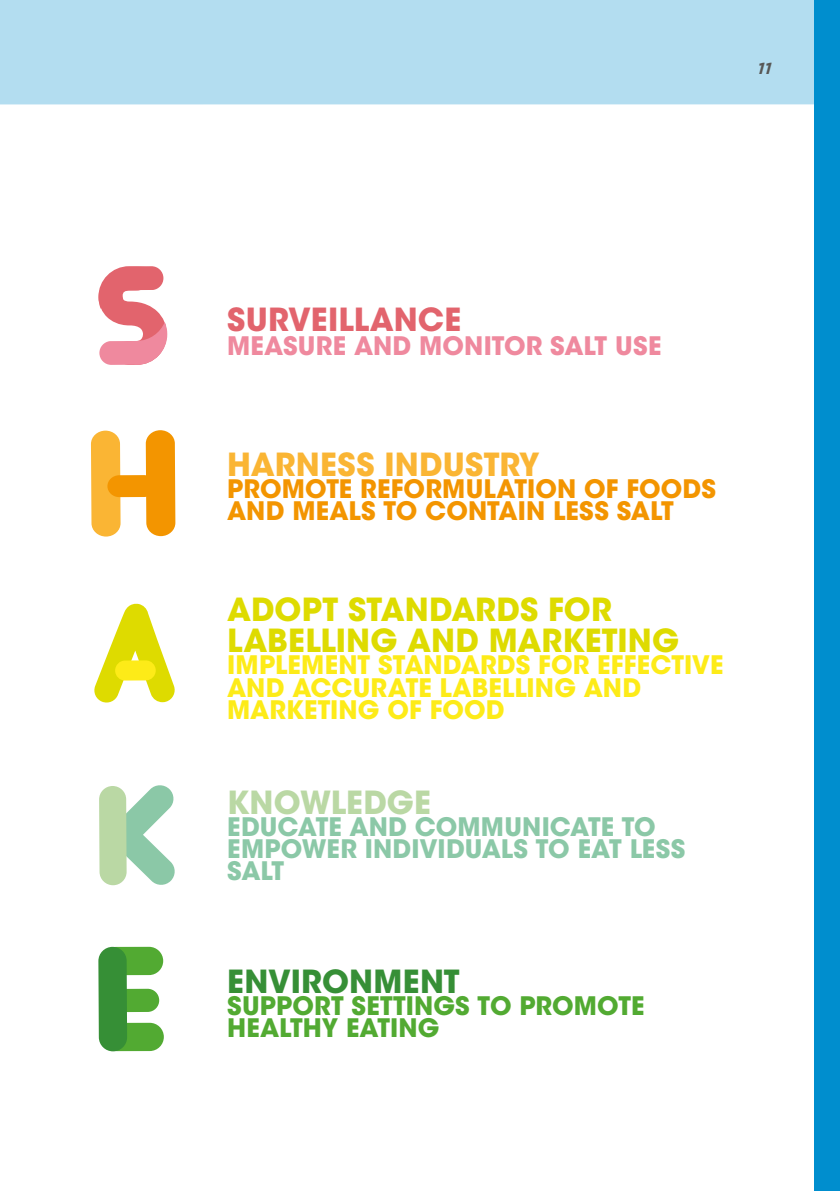
<style>
.page{position:relative;width:840px;height:1191px;background:#fff}
.page>*{position:absolute;margin:0;border:0;box-sizing:border-box;transform-origin:0 0}
.t1{font:700 31.6px/31.6px "ITC Avant Garde Std";letter-spacing:.005em;color:#dedb00}
.t2{font:700 31.6px "ITC Avant Garde Std";letter-spacing:.01em;color:#fab534}
.t3{font:700 31.6px "ITC Avant Garde Std";letter-spacing:.005em;color:#e2646d}
.t4{font:700 31.6px "ITC Avant Garde Std";letter-spacing:.005em;color:#368f36}
.t5{font:700 31.6px "ITC Avant Garde Std";color:#bad8a4}
.t6{font:700 25.4px/22.2px "ITC Avant Garde Std";letter-spacing:.005em;color:#fdeb18}
.t7{font:700 25.4px/22.2px "ITC Avant Garde Std";color:#8bc8a7}
.t8{font:700 25.4px/22.2px "ITC Avant Garde Std";letter-spacing:.005em;color:#f39500}
.t9{font:700 25.4px/22.2px "ITC Avant Garde Std";letter-spacing:.005em;color:#52aa32}
.t10{font:700 25.4px "ITC Avant Garde Std";letter-spacing:.005em;color:#ef899e}
.t11{font:italic 700 16px "Gotham";color:#575756}
</style>
<div class="page">
<div style="left:0;top:0;width:813px;height:105px;background:#b3ddf0"></div>
<svg style="left:98px;top:266px;width:69px;height:99px"></svg>
<div style="left:91px;top:430px;width:29px;height:106px;background:#fab534;border-radius:14px"></div>
<svg style="left:107px;top:475px;width:39px;height:22px"></svg>
<div style="left:146px;top:430px;width:29px;height:106px;background:#f39500;border-radius:14px"></div>
<svg style="left:94px;top:603px;width:81px;height:100px"></svg>
<div style="left:115px;top:660px;width:41px;height:20px;background:#fdeb18;border-radius:10px"></div>
<svg style="left:108px;top:785px;width:67px;height:101px"></svg>
<div style="left:99px;top:786px;width:28px;height:99px;background:#bad8a4;border-radius:13px"></div>
<div style="left:102px;top:946px;width:61px;height:29px;background:#52aa32;border-radius:14px"></div>
<div style="left:103px;top:1022px;width:61px;height:29px;background:#52aa32;border-radius:14px"></div>
<div style="left:112px;top:988px;width:47px;height:24px;background:#52aa32;border-radius:12px"></div>
<div style="left:98px;top:946px;width:29px;height:105px;background:#368f36;border-radius:14px"></div>
<div style="left:813px;top:0;width:26px;height:1191px;background:#008ece"></div>
<p class="t11" style="left:757px;top:59px;width:15px">11</p>
<p class="t3" style="left:227px;top:299px;width:235px">SURVEILLANCE</p>
<p class="t10" style="left:227px;top:329px;width:435px">MEASURE AND MONITOR SALT USE</p>
<p class="t2" style="left:227px;top:444px;width:314px">HARNESS INDUSTRY</p>
<p class="t8" style="left:227px;top:477px;width:490px">PROMOTE REFORMULATION OF FOODS<br>AND MEALS TO CONTAIN LESS SALT</p>
<p class="t1" style="left:227px;top:593px;width:453px">ADOPT STANDARDS FOR<br>LABELLING AND MARKETING</p>
<p class="t6" style="left:227px;top:654px;width:497px">IMPLEMENT STANDARDS FOR EFFECTIVE<br>AND ACCURATE LABELLING AND<br>MARKETING OF FOOD</p>
<p class="t5" style="left:227px;top:781px;width:205px">KNOWLEDGE</p>
<p class="t7" style="left:227px;top:815px;width:459px">EDUCATE AND COMMUNICATE TO<br>EMPOWER INDIVIDUALS TO EAT LESS<br>SALT</p>
<p class="t4" style="left:227px;top:960px;width:234px">ENVIRONMENT</p>
<p class="t9" style="left:227px;top:994px;width:418px">SUPPORT SETTINGS TO PROMOTE<br>HEALTHY EATING</p>
</div>
